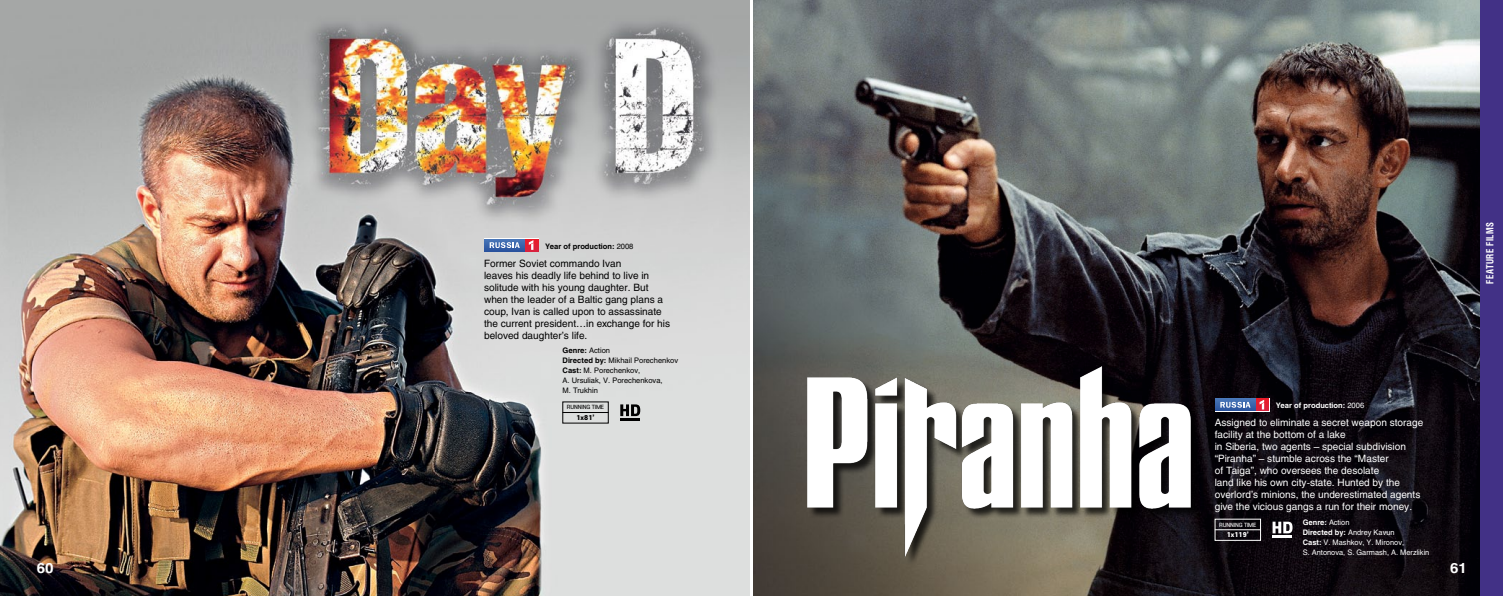
<style>
.page{position:relative;width:1503px;height:596px;background:#fff}
.page>*{position:absolute;margin:0;border:0;box-sizing:border-box;transform-origin:0 0}
.t1{font:700 14px "Helios C";color:#fff;scale:1.07 1}
.t2{font:10px/12px "Helios C";color:#fff}
.t3{font:10px/12px "Helios C";color:#000}
.t4{font:700 10px "Helios Cond C";letter-spacing:.05em;color:#fff;scale:.91 1}
.t5{font:7.5px/10px "Helios C";color:#000}
.t6{font:7.5px/10px "Helios C";color:#fff}
.t7{font:700 7.5px "Helios C";color:#fff}
.t8{font:700 7.5px "Helios C";color:#000}
.t9{font:800 7px "Core Sans E 85";color:#fff}
.t10{font:800 7px "Core Sans E 85";color:#000}
.t11{font:6px "Core Sans E 45";letter-spacing:-.025em;color:#fff}
.t12{font:6px "Core Sans E 45";letter-spacing:-.025em;color:#000}
.s1{font-weight:400}
.s2{font-weight:700}
</style>
<div class="page">
<img style="left:0;top:0;width:1480px;height:595px">
<svg style="left:1214px;top:398px;width:55px;height:13px"></svg>
<svg style="left:1256px;top:398px;width:12px;height:12px"></svg>
<svg style="left:1215px;top:398px;width:40px;height:12px"></svg>
<svg style="left:1220px;top:401px;width:30px;height:6px"></svg>
<div style="left:808px;top:367px;width:393px;height:200px;background:#000;opacity:.75"></div>
<img style="left:807px;top:527px;width:383px;height:30px">
<div style="left:484px;top:238px;width:55px;height:14px;background:#e21f33"></div>
<svg style="left:528px;top:240px;width:6px;height:10px"></svg>
<svg style="left:484px;top:239px;width:41px;height:12px"></svg>
<svg style="left:489px;top:242px;width:31px;height:6px"></svg>
<svg style="left:1272px;top:521px;width:20px;height:16px"></svg>
<hr style="left:1214px;top:529px;width:46px;height:1px;background:#fff">
<svg style="left:620px;top:404px;width:20px;height:16px"></svg>
<hr style="left:562px;top:412px;width:46px;height:1px;background:#000">
<img style="left:320px;top:36px;width:380px;height:154px">
<svg style="left:803px;top:366px;width:394px;height:161px"></svg>
<div style="left:1480px;top:0;width:22px;height:595px;background:#423186"></div>
<hr style="left:750px;top:0;width:3px;height:595px;background:#fff">
<p class="t8" style="left:545px;top:241px;width:90px">Year of production: <span class="s1">2008</span></p>
<p class="t3" style="left:484px;top:257px;width:188px">Former Soviet commando Ivan<br>leaves his deadly life behind to live in solitude with his young daughter. But when the leader of a Baltic gang plans a coup, Ivan is called upon to assassinate the current president…in exchange for his beloved daughter’s life.</p>
<p class="t5" style="left:562px;top:345px;width:117px"><span class="s2">Genre:</span> Action<br><span class="s2">Directed by:</span> Mikhail Porechenkov<br><span class="s2">Cast:</span> M. Porechenkov,<br>A. Ursuliak, V. Porechenkova,<br>M. Trukhin</p>
<p class="t12" style="left:567px;top:403px;width:39px">RUNNING TIME</p>
<p class="t10" style="left:576px;top:412px;width:19px">1х81’</p>
<p class="t7" style="left:1275px;top:401px;width:90px">Year of production: <span class="s1">2006</span></p>
<p class="t2" style="left:1214px;top:416px;width:210px">Assigned to eliminate a secret weapon storage facility at the bottom of a lake<br>in Siberia, two agents – special subdivision “Piranha” – stumble across the “Master<br>of Taiga”, who oversees the desolate<br>land like his own city-state. Hunted by the overlord’s minions, the underestimated agents give the vicious gangs a run for their money.</p>
<p class="t11" style="left:1219px;top:520px;width:39px">RUNNING TIME</p>
<p class="t9" style="left:1226px;top:530px;width:24px">1х119’</p>
<p class="t6" style="left:1302px;top:516px;width:128px"><span class="s2">Genre:</span> Action<br><span class="s2">Directed by:</span> Andrey Kavun<br><span class="s2">Cast:</span> V. Mashkov, Y. Mironov,<br>S. Antonova, S. Garmash, A. Merzlikin</p>
<h1 class="t1" style="left:37px;top:559px;width:17px">60</h1>
<h1 class="t1" style="left:1450px;top:559px;width:17px">61</h1>
<p class="t4" style="left:1483px;top:283px;width:69px;rotate:-90deg">FEATURE FILMS</p>
</div>
